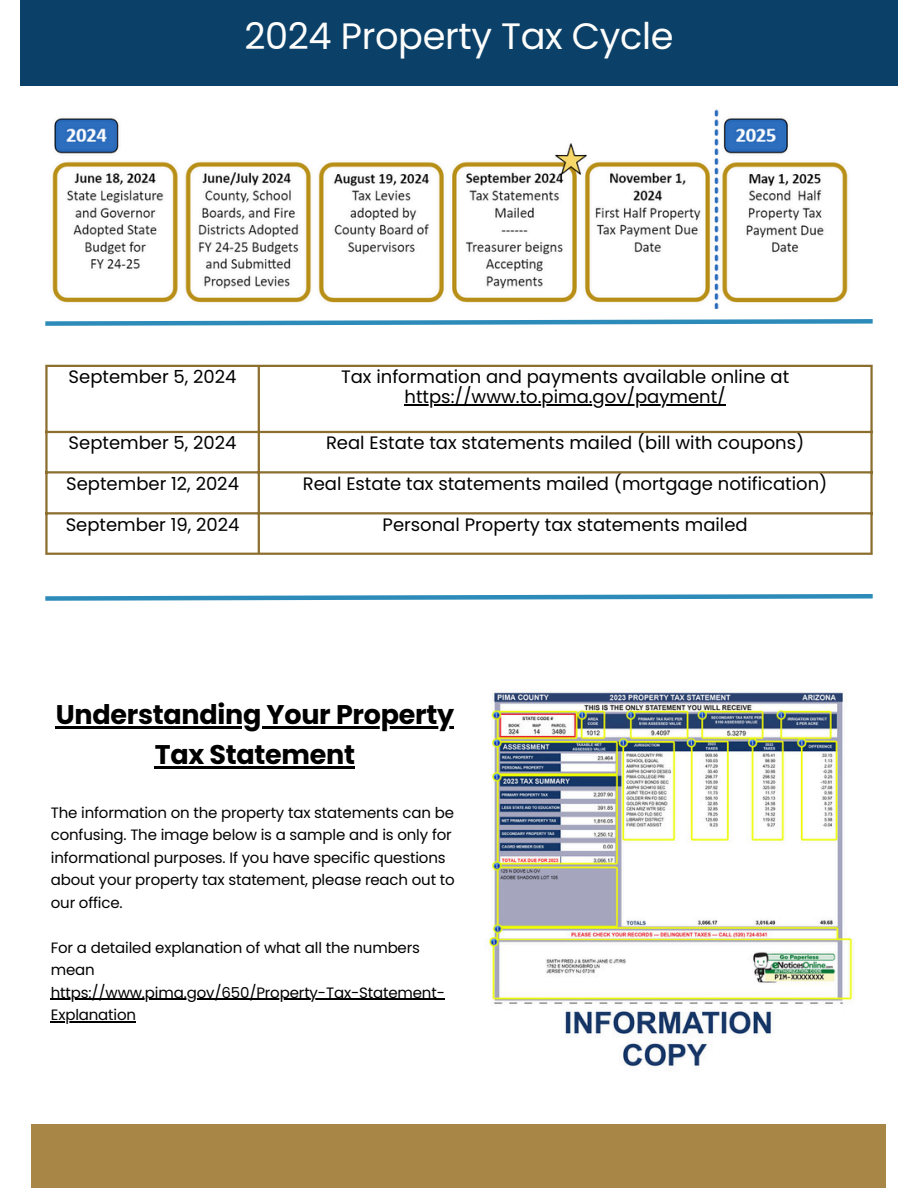
<style>
.page{position:relative;width:918px;height:1188px;background:#fff}
.page>*{position:absolute;margin:0;border:0;box-sizing:border-box;transform-origin:0 0}
.t1{font:36.75px "Poppins";letter-spacing:-.01em;color:#fdfdfc}
.t2{font:700 27px/39.3px "Poppins";letter-spacing:-.01em;color:#000;text-align:center}
.t3{font:18px "Poppins";color:#000}
.t4{font:15px/22.5px "Poppins";letter-spacing:-.01em;color:#000}
</style>
<div class="page">
<img style="left:488px;top:689px;width:366px;height:380px">
<div style="left:20px;top:0;width:878px;height:86px;background:#0b4068"></div>
<svg style="left:45px;top:594px;width:828px;height:7px"></svg>
<div style="left:32px;top:1124px;width:854px;height:64px;background:#a88746"></div>
<hr style="left:405px;top:404px;width:321px;height:2px;background:#000">
<hr style="left:45px;top:367px;width:3px;height:186px;background:#8c6e2e">
<hr style="left:258px;top:367px;width:2px;height:186px;background:#8c6e2e">
<hr style="left:870px;top:367px;width:3px;height:186px;background:#8c6e2e">
<hr style="left:45px;top:365px;width:828px;height:2px;background:#8c6e2e">
<hr style="left:45px;top:431px;width:828px;height:2px;background:#8c6e2e">
<hr style="left:45px;top:471px;width:828px;height:2px;background:#8c6e2e">
<hr style="left:45px;top:512px;width:828px;height:2px;background:#8c6e2e">
<hr style="left:45px;top:553px;width:828px;height:2px;background:#8c6e2e">
<svg style="left:45px;top:319px;width:828px;height:7px"></svg>
<img style="left:52px;top:109px;width:796px;height:199px">
<hr style="left:56px;top:727px;width:398px;height:2px;background:#000">
<hr style="left:155px;top:766px;width:200px;height:2px;background:#000">
<hr style="left:51px;top:999px;width:394px;height:1px;background:#000">
<hr style="left:51px;top:1021px;width:85px;height:1px;background:#000">
<h1 class="t1" style="left:244px;top:11px;width:431px">2024 Property Tax Cycle</h1>
<p class="t3" style="left:69px;top:364px;width:169px">September 5, 2024</p>
<p class="t3" style="left:341px;top:364px;width:450px">Tax information and payments available online at</p>
<p class="t3" style="left:405px;top:384px;width:323px">https://www.to.pima.gov/payment/</p>
<p class="t3" style="left:69px;top:430px;width:169px">September 5, 2024</p>
<p class="t3" style="left:326px;top:430px;width:480px">Real Estate tax statements mailed (bill with coupons)</p>
<p class="t3" style="left:66px;top:471px;width:174px">September 12, 2024</p>
<p class="t3" style="left:303px;top:471px;width:526px">Real Estate tax statements mailed (mortgage notification)</p>
<p class="t3" style="left:66px;top:512px;width:175px">September 19, 2024</p>
<p class="t3" style="left:383px;top:512px;width:367px">Personal Property tax statements mailed</p>
<p class="t2" style="left:56px;top:695px;width:400px">Understanding Your Property<br>Tax Statement</p>
<p class="t4" style="left:51px;top:801px;width:405px">The information on the property tax statements can be confusing. The image below is a sample and is only for informational purposes. If you have specific questions about your property tax statement, please reach out to our office.</p>
<p class="t4" style="left:51px;top:936px;width:371px">For a detailed explanation of what all the numbers mean</p>
<p class="t4" style="left:51px;top:981px;width:396px">https://www.pima.gov/650/Property-Tax-Statement-<br>Explanation</p>
</div>
